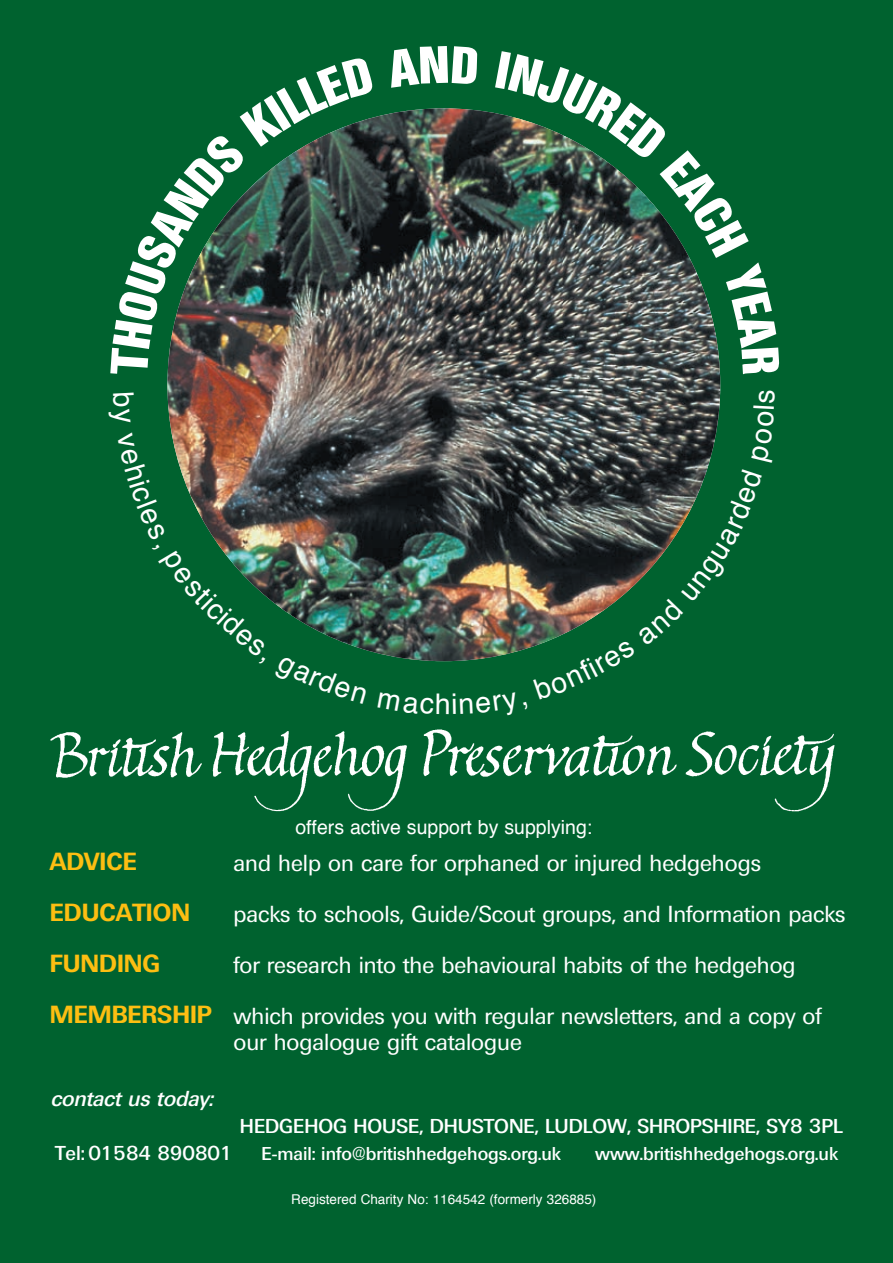
<style>
.page{position:relative;width:893px;height:1263px;background:#00622f}
.page>*{position:absolute;margin:0;border:0;box-sizing:border-box;transform-origin:0 0}
.t1{font:28.5px "Helvetica";color:#fff}
.t2{font:600 24px/51px "Ultimate";color:#fdbe12}
.t3{font:22.5px/25.5px "Ultimate";color:#fff}
.t4{font:italic 500 21px "Ultimate";color:#fff}
.t5{font:500 19.5px "Ultimate";color:#fff}
.t6{font:19.5px "Helvetica";color:#fff}
.t7{font:500 18px "Ultimate";color:#fff}
.t8{font:13.5px "Helvetica";color:#fff}
</style>
<div class="page">
<img style="left:50px;top:729px;width:785px;height:83px">
<img style="left:167px;top:108px;width:553px;height:553px;border-radius:276px">
<img style="left:167px;top:117px;width:207px;height:259px">
<img style="left:495px;top:113px;width:225px;height:261px">
<img style="left:171px;top:433px;width:95px;height:164px">
<img style="left:453px;top:469px;width:254px;height:192px">
<p class="t1" style="left:435px;top:682px;width:18px">h</p>
<p class="t6" style="left:295px;top:812px;width:298px">offers active support by supplying:</p>
<p class="t2" style="left:50px;top:836px;width:163px">ADVICE<br>EDUCATION<br>FUNDING<br>MEMBERSHIP</p>
<p class="t3" style="left:234px;top:851px;width:529px">and help on care for orphaned or injured hedgehogs</p>
<p class="t3" style="left:234px;top:902px;width:613px">packs to schools, Guide/Scout groups, and Information packs</p>
<p class="t3" style="left:234px;top:953px;width:563px">for research into the behavioural habits of the hedgehog</p>
<p class="t3" style="left:234px;top:1004px;width:590px">which provides you with regular newsletters, and a copy of our hogalogue gift catalogue</p>
<p class="t4" style="left:50px;top:1085px;width:164px">contact us today:</p>
<p class="t5" style="left:240px;top:1114px;width:604px">HEDGEHOG HOUSE, DHUSTONE, LUDLOW, SHROPSHIRE, SY8 3PL</p>
<p class="t5" style="left:55px;top:1141px;width:179px">Tel: 01584 890801</p>
<p class="t7" style="left:261px;top:1142px;width:301px">E-mail: info@britishhedgehogs.org.uk</p>
<p class="t7" style="left:595px;top:1142px;width:244px">www.britishhedgehogs.org.uk</p>
<p class="t8" style="left:291px;top:1189px;width:307px">Registered Charity No: 1164542 (formerly 326885)</p>
</div>
